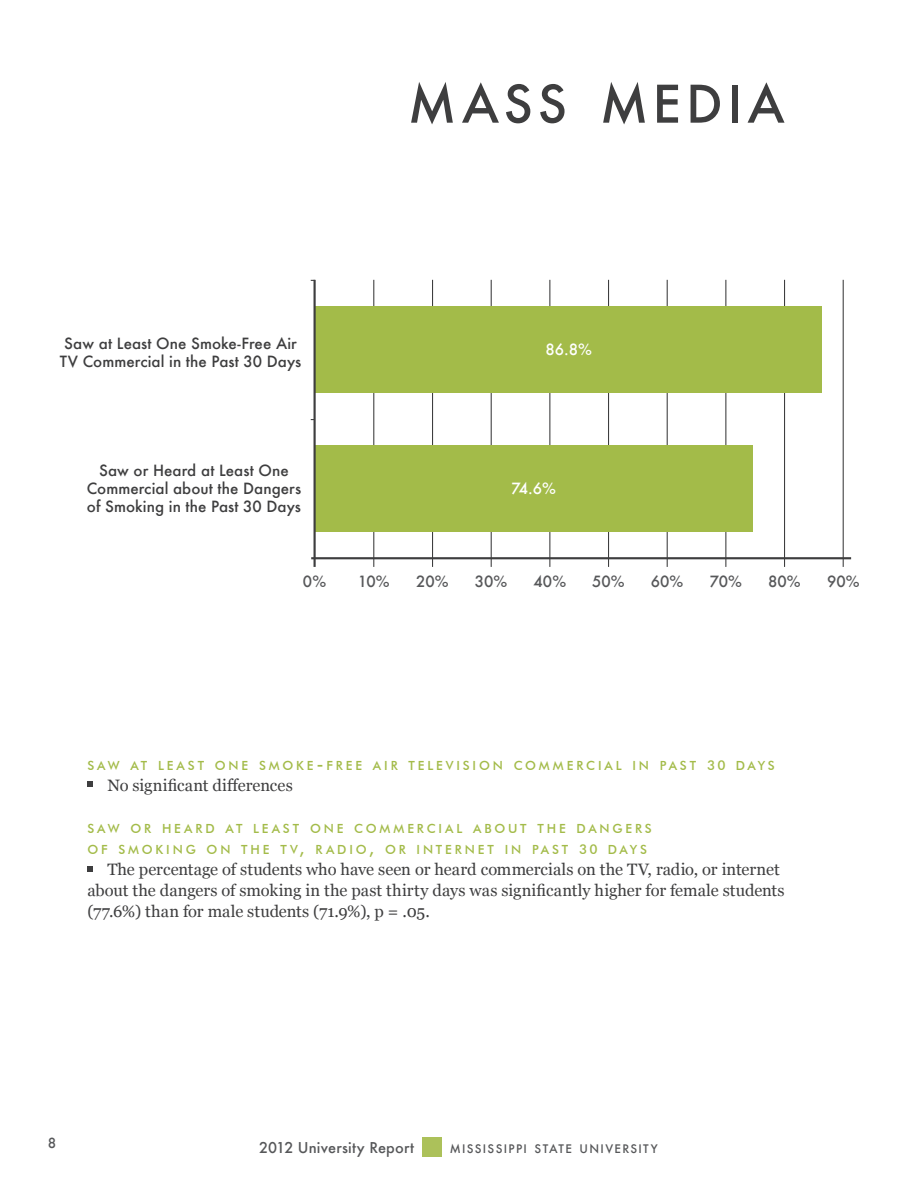
<style>
.page{position:relative;width:918px;height:1188px;background:#fff}
.page>*{position:absolute;margin:0;border:0;box-sizing:border-box;transform-origin:0 0}
.t1{font:500 50.4px "Futura";letter-spacing:.1em;color:#3e3e3f}
.t2{font:16.5px/21px "Georgia";color:#3e3e3f}
.t3{font:500 15.15px/18.1px "Futura";letter-spacing:.005em;color:#3e3e3f;text-align:center}
.t4{font:500 15.15px "Futura";letter-spacing:-.005em;color:#57585a}
.t5{font:500 15.15px "Futura";color:#fff}
.t6{font:500 14.55px "Futura";letter-spacing:.015em;color:#57585a}
.t7{font:500 13.65px "Futura";color:#57585a}
.t8{font:500 12.6px "Futura BT";letter-spacing:.225em;color:#a3bb49}
.t9{font:500 11.55px "Futura";letter-spacing:.115em;color:#57585a}
.s1{font-size:18px}
.s2{font-size:13.5px}
</style>
<div class="page">
<div style="left:422px;top:1137px;width:20px;height:20px;background:#acc15a"></div>
<svg style="left:87px;top:782px;width:6px;height:5px"></svg>
<svg style="left:87px;top:867px;width:6px;height:5px"></svg>
<hr style="left:311px;top:557px;width:540px;height:2px;background:#3e3e3f">
<hr style="left:608px;top:280px;width:1px;height:287px;background:#3e3e3f">
<hr style="left:373px;top:280px;width:1px;height:287px;background:#3e3e3f">
<hr style="left:432px;top:280px;width:1px;height:287px;background:#3e3e3f">
<hr style="left:491px;top:280px;width:1px;height:287px;background:#3e3e3f">
<hr style="left:549px;top:280px;width:1px;height:287px;background:#3e3e3f">
<hr style="left:667px;top:280px;width:1px;height:287px;background:#3e3e3f">
<hr style="left:725px;top:280px;width:1px;height:287px;background:#3e3e3f">
<hr style="left:784px;top:280px;width:1px;height:287px;background:#3e3e3f">
<div style="left:314px;top:306px;width:508px;height:87px;background:#a3bb49"></div>
<div style="left:315px;top:446px;width:437px;height:86px;background:#a3bb49"></div>
<hr style="left:314px;top:280px;width:2px;height:287px;background:#3e3e3f">
<hr style="left:843px;top:280px;width:1px;height:287px;background:#3e3e3f">
<p class="t3" style="left:64px;top:334px;width:234px">Saw at Least One Smoke-Free Air</p>
<p class="t3" style="left:60px;top:352px;width:243px">TV Commercial in the Past 30 Days</p>
<p class="t3" style="left:87px;top:461px;width:216px">Saw or Heard at Least One<br>Commercial about the Dangers of Smoking in the Past 30 Days</p>
<p class="t1" style="left:408px;top:69px;width:378px">MASS MEDIA</p>
<p class="t5" style="left:545px;top:339px;width:48px">86.8%</p>
<p class="t5" style="left:511px;top:478px;width:46px">74.6%</p>
<p class="t4" style="left:303px;top:571px;width:25px">0%</p>
<p class="t4" style="left:358px;top:571px;width:33px">10%</p>
<p class="t4" style="left:416px;top:571px;width:34px">20%</p>
<p class="t4" style="left:475px;top:571px;width:34px">30%</p>
<p class="t4" style="left:534px;top:571px;width:34px">40%</p>
<p class="t4" style="left:592px;top:571px;width:34px">50%</p>
<p class="t4" style="left:651px;top:571px;width:34px">60%</p>
<p class="t4" style="left:710px;top:571px;width:34px">70%</p>
<p class="t4" style="left:768px;top:571px;width:34px">80%</p>
<p class="t4" style="left:827px;top:571px;width:34px">90%</p>
<p class="t8" style="left:87px;top:758px;width:689px">SAW AT LEAST ONE SMOKE<span class="s1">-</span>FREE AIR TELEVISION COMMERCIAL IN PAST <span class="s2">30</span> DAYS</p>
<p class="t2" style="left:107px;top:774px;width:187px">No significant differences</p>
<p class="t8" style="left:87px;top:821px;width:566px">SAW OR HEARD AT LEAST ONE COMMERCIAL ABOUT THE DANGERS</p>
<p class="t8" style="left:87px;top:842px;width:561px">OF SMOKING ON THE TV<span class="s1">,</span> RADIO<span class="s1">,</span> OR INTERNET IN PAST <span class="s2">30</span> DAYS</p>
<p class="t2" style="left:87px;top:858px;width:699px;text-indent:20px">The percentage of students who have seen or heard commercials on the TV, radio, or internet about the dangers of smoking in the past thirty days was significantly higher for female students (77.6%) than for male students (71.9%), p = .05.</p>
<p class="t7" style="left:48px;top:1134px;width:10px">8</p>
<p class="t6" style="left:259px;top:1137px;width:157px">2012 University Report</p>
<p class="t9" style="left:450px;top:1140px;width:209px">MISSISSIPPI STATE UNIVERSITY</p>
</div>
